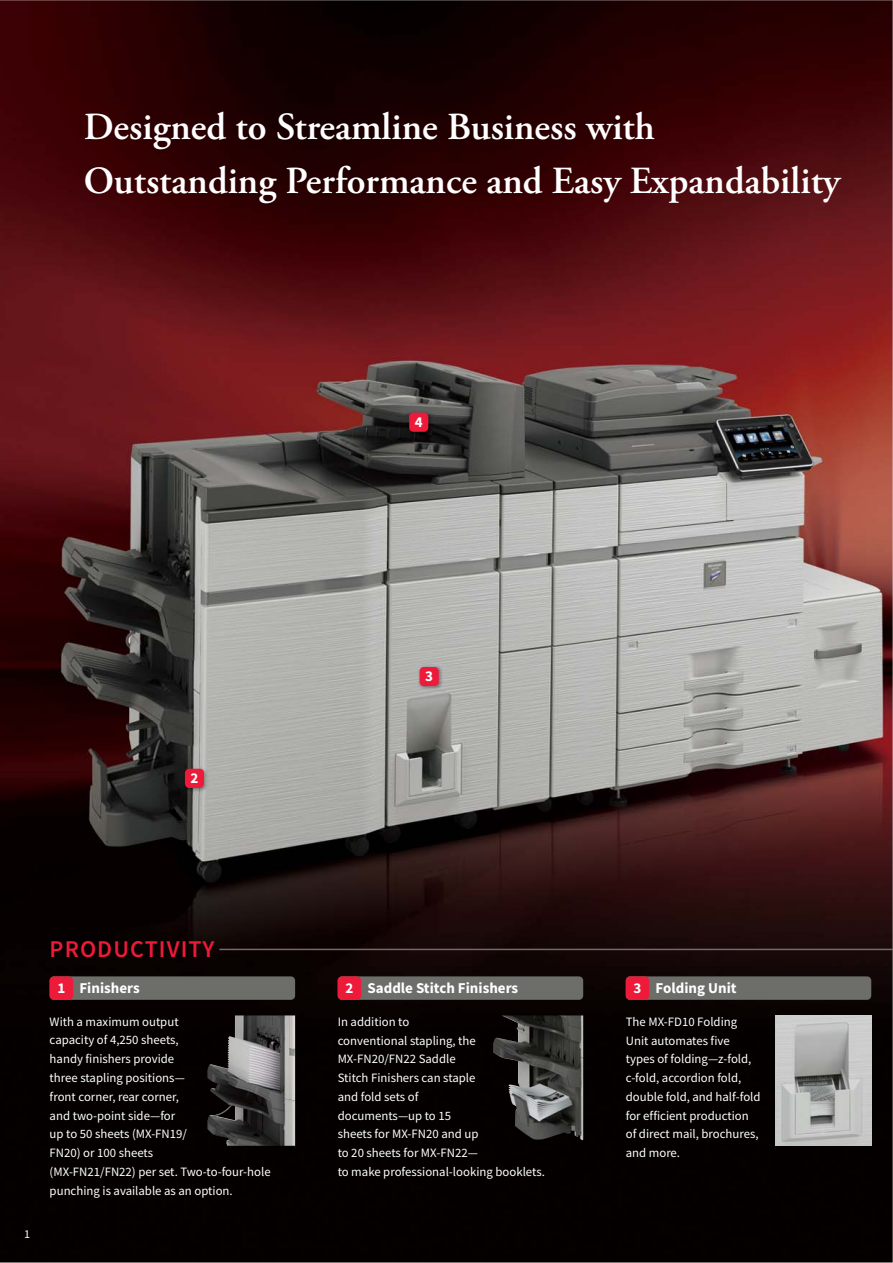
<style>
.page{position:relative;width:893px;height:1263px;background:#fff}
.page>*{position:absolute;margin:0;border:0;box-sizing:border-box;transform-origin:0 0}
.t1{font:600 38.25px/54.2px "Adobe Garamond Pro";color:#fff}
.t2{font:600 24px "Source Sans Pro";letter-spacing:.045em;color:#ed1a3a}
.t3{font:700 15px "Source Sans Pro";color:#fff}
.t4{font:12.75px/18.8px "Source Sans Pro";color:#fff}
.t5{font:12px "Source Sans Pro";color:#fff}
</style>
<div class="page">
<img style="left:0;top:0;width:893px;height:1263px">
<img style="left:208px;top:1015px;width:10px;height:131px">
<div style="left:50px;top:976px;width:245px;height:24px;background:#6d6d6a;border-radius:4px"></div>
<img style="left:182px;top:766px;width:27px;height:27px">
<div style="left:185px;top:769px;width:19px;height:19px;background:#ed1a3a;border-radius:4px"></div>
<img style="left:417px;top:664px;width:27px;height:27px">
<div style="left:420px;top:667px;width:19px;height:19px;background:#ed1a3a;border-radius:4px"></div>
<img style="left:407px;top:410px;width:27px;height:27px">
<div style="left:409px;top:413px;width:19px;height:19px;background:#ed1a3a;border-radius:4px"></div>
<div style="left:50px;top:976px;width:23px;height:24px;background:#ed1a3a;border-radius:4px"></div>
<svg style="left:218px;top:948px;width:675px;height:260px;background:#25201f"></svg>
<h1 class="t1" style="left:84px;top:103px;width:758px">Designed to Streamline Business with<br>Outstanding Performance and Easy Expandability</h1>
<p class="t3" style="left:415px;top:416px;width:9px">4</p>
<p class="t3" style="left:191px;top:772px;width:9px">2</p>
<p class="t3" style="left:425px;top:671px;width:9px">3</p>
<p class="t5" style="left:24px;top:1230px;width:7px">1</p>
<h2 class="t2" style="left:50px;top:940px;width:166px">PRODUCTIVITY</h2>
<p class="t3" style="left:57px;top:982px;width:9px">1</p>
<p class="t3" style="left:345px;top:982px;width:174px">2 Saddle Stitch Finishers</p>
<p class="t3" style="left:633px;top:982px;width:105px">3 Folding Unit</p>
<p class="t3" style="left:79px;top:982px;width:62px">Finishers</p>
<p class="t4" style="left:50px;top:1013px;width:223px">With a maximum output<br>capacity of 4,250 sheets,<br>handy finishers provide<br>three stapling positions—<br>front corner, rear corner,<br>and two-point side—for<br>up to 50 sheets (MX-FN19/<br>FN20) or 100 sheets<br>(MX-FN21/FN22) per set. Two-to-four-hole punching is available as an option.</p>
<p class="t4" style="left:338px;top:1013px;width:209px">In addition to<br>conventional stapling, the<br>MX-FN20/FN22 Saddle<br>Stitch Finishers can staple<br>and fold sets of<br>documents—up to 15<br>sheets for MX-FN20 and up<br>to 20 sheets for MX-FN22—<br>to make professional-looking booklets.</p>
<p class="t4" style="left:626px;top:1013px;width:136px">The MX-FD10 Folding<br>Unit automates five types of folding—z-fold, c-fold, accordion fold, double fold, and half-fold for efficient production of direct mail, brochures, and more.</p>
</div>
